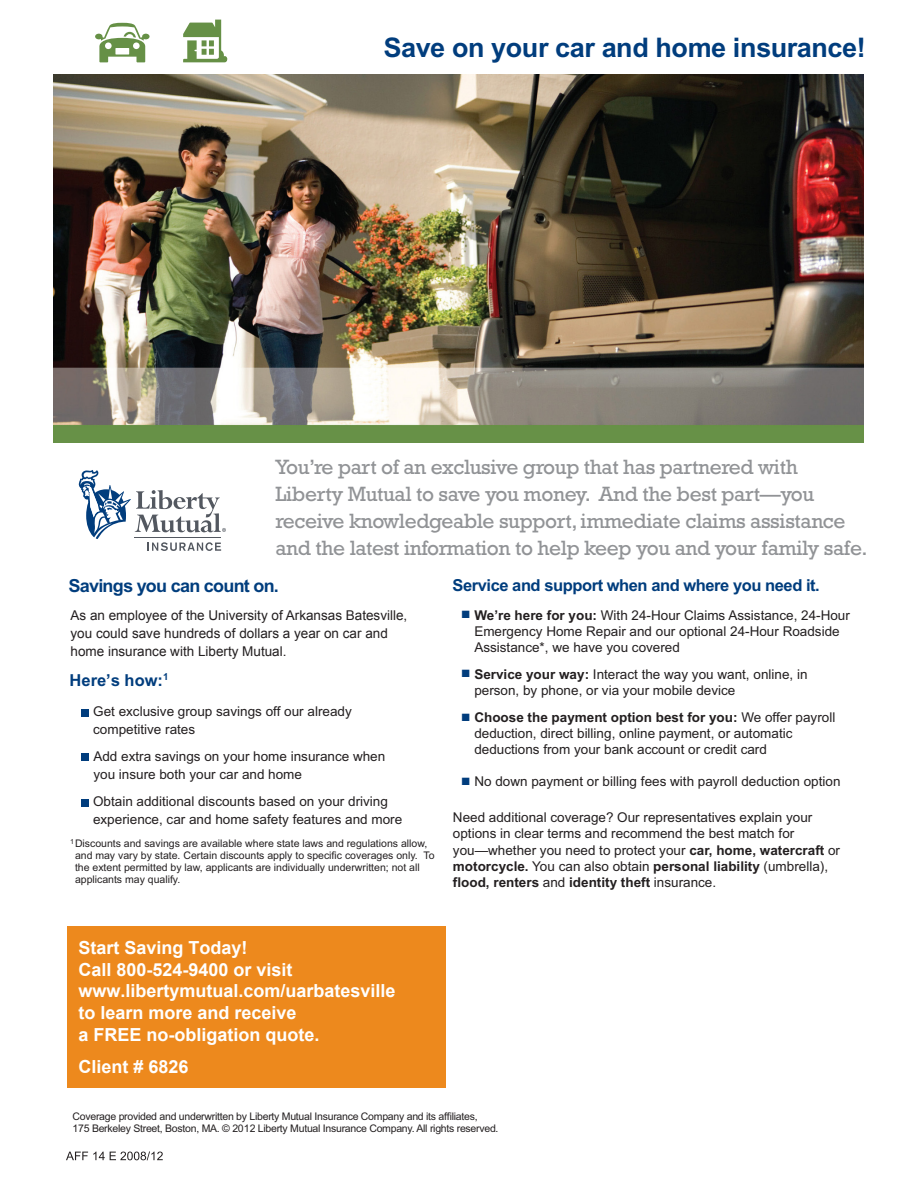
<style>
.page{position:relative;width:918px;height:1188px;background:#fff}
.page>*{position:absolute;margin:0;border:0;box-sizing:border-box;transform-origin:0 0}
.t1{font:700 27px "Arial";letter-spacing:-.015em;color:#013d7d}
.t2{font:21px/27px "Rockwell Std";letter-spacing:-.015em;color:#919396}
.t3{font:700 18px/21.6px "Arial";color:#fff}
.t4{font:700 18px "Arial";letter-spacing:-.04em;color:#013d7d}
.t5{font:700 16.5px "Arial";letter-spacing:-.025em;color:#013d7d}
.t6{font:700 16.5px "Arial";color:#013d7d}
.t7{font:13.5px/16.2px "Arial";color:#231f20}
.t8{font:13.5px/18px "Arial MT Std";color:#231f20}
.t9{font:10.5px/12px "Arial MT Std";color:#231f20}
.t10{font:10.5px/12.6px "Arial MT Std";letter-spacing:-.025em;color:#231f20}
.t11{font:10.5px "Zapf Dingbats ITC";color:#013d7d}
.t12{font:7.05px "Arial MT Std";color:#231f20}
.s1{font-weight:700}
</style>
<div class="page">
<svg style="left:66px;top:1151px;width:97px;height:9px"></svg>
<div style="left:82px;top:709px;width:7px;height:7px;background:#013d7d"></div>
<div style="left:82px;top:753px;width:7px;height:8px;background:#013d7d"></div>
<div style="left:82px;top:799px;width:7px;height:7px;background:#013d7d"></div>
<img style="left:53px;top:74px;width:810px;height:368px">
<svg style="left:79px;top:470px;width:147px;height:81px"></svg>
<svg style="left:95px;top:23px;width:55px;height:39px"></svg>
<svg style="left:183px;top:20px;width:45px;height:42px"></svg>
<div style="left:68px;top:926px;width:378px;height:162px;background:#ed891d"></div>
<h1 class="t1" style="left:384px;top:32px;width:484px">Save on your car and home insurance!</h1>
<p class="t2" style="left:276px;top:453px;width:594px">You’re part of an exclusive group that has partnered with Liberty Mutual to save you money. And the best part—you receive knowledgeable support, immediate claims assistance and the latest information to help keep you and your family safe.</p>
<p class="t5" style="left:453px;top:574px;width:369px">Service and support when and where you need it.</p>
<p class="t11" style="left:462px;top:609px;width:9px">■</p>
<h3 class="t4" style="left:69px;top:576px;width:212px">Savings you can count on.</h3>
<p class="t7" style="left:70px;top:606px;width:338px;line-height:18px">As an employee of the University of Arkansas Batesville, you could save hundreds of dollars a year on car and home insurance with Liberty Mutual.</p>
<p class="t7" style="left:474px;top:607px;width:377px"><span class="s1">We’re here for you:</span> With 24-Hour Claims Assistance, 24-Hour<br>Emergency Home Repair and our optional 24-Hour Roadside<br>Assistance*, we have you covered</p>
<p class="t7" style="left:474px;top:666px;width:335px"><span class="s1">Service your way:</span> Interact the way you want, online, in person, by phone, or via your mobile device</p>
<p class="t7" style="left:474px;top:709px;width:363px"><span class="s1">Choose the payment option best for you:</span> We offer payroll deduction, direct billing, online payment, or automatic deductions from your bank account or credit card</p>
<p class="t7" style="left:474px;top:774px;width:368px">No down payment or billing fees with payroll deduction option</p>
<p class="t11" style="left:462px;top:668px;width:9px">■</p>
<p class="t11" style="left:462px;top:712px;width:9px">■</p>
<p class="t6" style="left:70px;top:670px;width:100px">Here’s how:<sup>1</sup></p>
<p class="t8" style="left:93px;top:702px;width:260px">Get exclusive group savings off our already competitive rates</p>
<p class="t8" style="left:93px;top:747px;width:293px">Add extra savings on your home insurance when you insure both your car and home</p>
<p class="t8" style="left:93px;top:792px;width:311px">Obtain additional discounts based on your driving experience, car and home safety features and more</p>
<p class="t11" style="left:462px;top:776px;width:9px">■</p>
<p class="t7" style="left:453px;top:810px;width:389px">Need additional coverage? Our representatives explain your options in clear terms and recommend the best match for you—whether you need to protect your <span class="s1">car, home, watercraft</span> or <span class="s1">motorcycle.</span> You can also obtain <span class="s1">personal liability</span> (umbrella), <span class="s1">flood, renters</span> and <span class="s1">identity theft</span> insurance.</p>
<p class="t12" style="left:70px;top:837px;width:5px">1</p>
<p class="t9" style="left:75px;top:837px;width:361px">Discounts and savings are available where state laws and regulations allow, and may vary by state. Certain discounts apply to specific coverages only. To the extent permitted by law, applicants are individually underwritten; not all applicants may qualify.</p>
<h3 class="t3" style="left:78px;top:938px;width:319px">Start Saving Today!<br>Call 800-524-9400 or visit www.libertymutual.com/uarbatesville to learn more and receive<br>a FREE no-obligation quote.</h3>
<h3 class="t3" style="left:78px;top:1057px;width:112px">Client # 6826</h3>
<p class="t10" style="left:73px;top:1110px;width:427px">Coverage provided and underwritten by Liberty Mutual Insurance Company and its affiliates,<br>175 Berkeley Street, Boston, MA. © 2012 Liberty Mutual Insurance Company. All rights reserved.</p>
</div>
